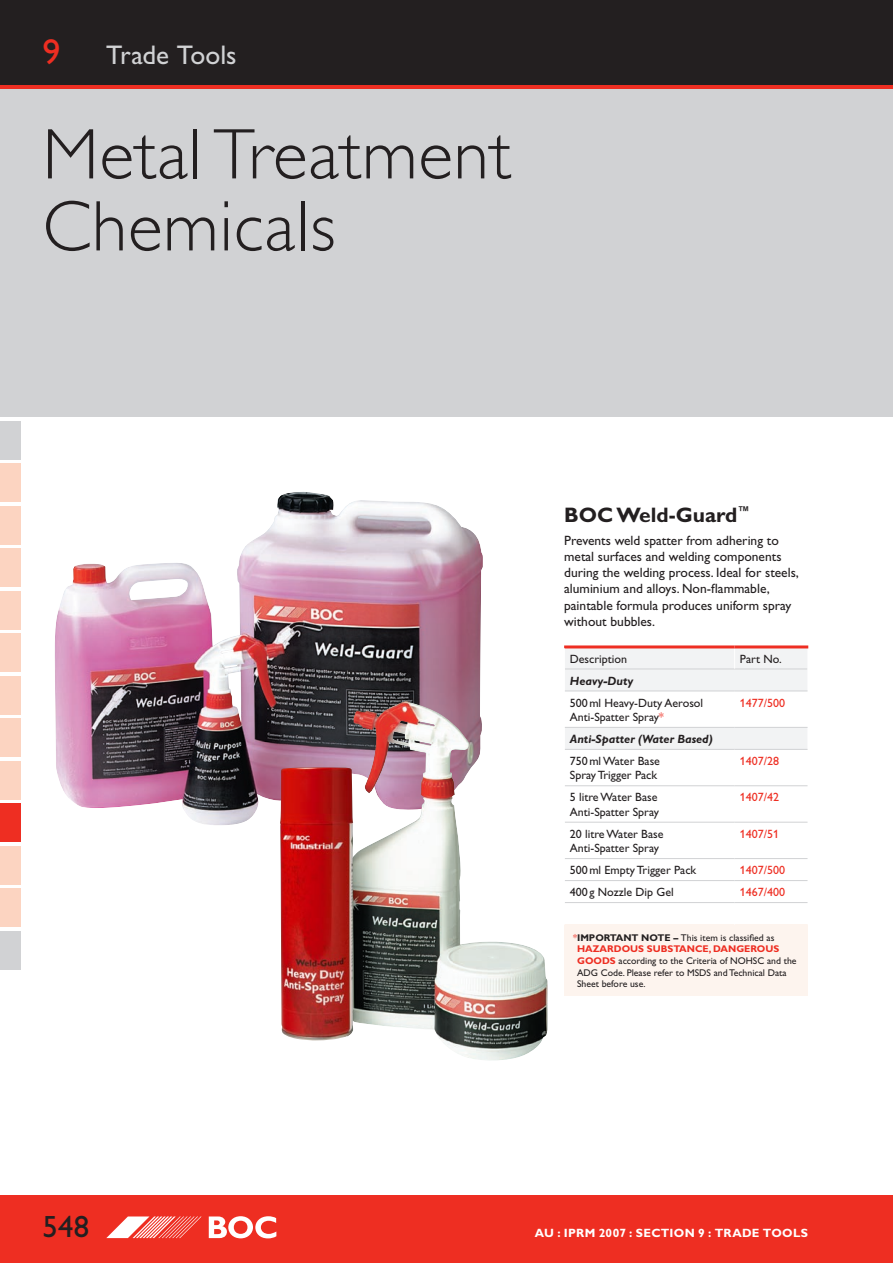
<style>
.page{position:relative;width:893px;height:1263px;background:#fff}
.page>*{position:absolute;margin:0;border:0;box-sizing:border-box;transform-origin:0 0}
.t1{font:300 72px/72px "Gill Alt One";letter-spacing:.01em;color:#231f20}
.t2{font:36px "Gill Alt One";color:#ee2e22}
.t3{font:30.75px "Gill Alt One";color:#231f20}
.t4{font:27px "Gill Alt One";color:#d1d2d4}
.t5{font:700 21px "Gill Alt One";color:#231f20}
.t6{font:13.5px/16.2px "Gill Alt One";color:#231f20}
.t7{font:12px/14.4px "Gill Alt One";color:#231f20}
.t8{font:12px "Gill Alt One";color:#ee2e22}
.t9{font:italic 700 12px "Gill Alt One";color:#231f20}
.t10{font:700 12px "Gill Alt One";letter-spacing:.02em;color:#fff}
.t11{font:9.75px/11.7px "Gill Alt One";color:#231f20}
.t12{font:700 9.75px "Gill Alt One";color:#231f20}
.t13{font:700 9.75px "Gill Alt One";color:#ee2e22}
.s1{color:#ee2e22}
.s2{font-weight:400;color:#ee2e22}
.s3{font-weight:700}
.s4{font-weight:700;color:#ee2e22}
</style>
<div class="page">
<div style="left:0;top:1195px;width:893px;height:68px;background:#ee2e22"></div>
<div style="left:0;top:0;width:893px;height:85px;background:#231f20"></div>
<hr style="left:0;top:85px;width:893px;height:4px;background:#ee2e22">
<svg style="left:106px;top:1216px;width:170px;height:22px"></svg>
<div style="left:0;top:89px;width:893px;height:328px;background:#d1d2d4"></div>
<img style="left:55px;top:492px;width:428px;height:333px">
<div style="left:564px;top:924px;width:244px;height:72px;background:#fdf4ee"></div>
<hr style="left:565px;top:749px;width:170px;height:1px;background:#d1d2d4">
<hr style="left:735px;top:749px;width:72px;height:1px;background:#d1d2d4">
<hr style="left:565px;top:785px;width:170px;height:1px;background:#d1d2d4">
<hr style="left:735px;top:785px;width:72px;height:1px;background:#d1d2d4">
<hr style="left:565px;top:822px;width:170px;height:1px;background:#d1d2d4">
<hr style="left:735px;top:822px;width:72px;height:1px;background:#d1d2d4">
<hr style="left:565px;top:858px;width:170px;height:1px;background:#d1d2d4">
<hr style="left:735px;top:858px;width:72px;height:1px;background:#d1d2d4">
<hr style="left:565px;top:880px;width:170px;height:1px;background:#d1d2d4">
<hr style="left:735px;top:880px;width:72px;height:1px;background:#d1d2d4">
<hr style="left:564px;top:645px;width:171px;height:3px;background:#ee2e22">
<hr style="left:735px;top:645px;width:73px;height:3px;background:#ee2e22">
<svg style="left:564px;top:647px;width:244px;height:102px"></svg>
<hr style="left:565px;top:902px;width:170px;height:1px;background:#d1d2d4">
<hr style="left:735px;top:902px;width:72px;height:1px;background:#d1d2d4">
<img style="left:347px;top:701px;width:201px;height:360px">
<img style="left:280px;top:767px;width:73px;height:274px">
<div style="left:0;top:421px;width:21px;height:38px;background:#d1d2d4"></div>
<div style="left:0;top:463px;width:21px;height:39px;background:#fcd4c1"></div>
<div style="left:0;top:506px;width:21px;height:38px;background:#fcd4c1"></div>
<div style="left:0;top:549px;width:21px;height:38px;background:#fcd4c1"></div>
<div style="left:0;top:591px;width:21px;height:38px;background:#fcd4c1"></div>
<div style="left:0;top:634px;width:21px;height:38px;background:#fcd4c1"></div>
<div style="left:0;top:676px;width:21px;height:38px;background:#fcd4c1"></div>
<div style="left:0;top:719px;width:21px;height:38px;background:#fcd4c1"></div>
<div style="left:0;top:761px;width:21px;height:38px;background:#fcd4c1"></div>
<div style="left:0;top:804px;width:21px;height:38px;background:#ee2e22"></div>
<div style="left:0;top:846px;width:21px;height:38px;background:#fcd4c1"></div>
<div style="left:0;top:889px;width:21px;height:38px;background:#fcd4c1"></div>
<div style="left:0;top:931px;width:21px;height:38px;background:#d1d2d4"></div>
<h2 class="t2" style="left:43px;top:31px;width:19px">9</h2>
<h3 class="t4" style="left:106px;top:39px;width:132px">Trade Tools</h3>
<h1 class="t1" style="left:43px;top:119px;width:470px">Metal Treatment<br>Chemicals</h1>
<h3 class="t3" style="left:43px;top:1209px;width:48px">548</h3>
<h3 class="t5" style="left:564px;top:503px;width:187px">BOC WELD-GUARD<sup>™</sup></h3>
<p class="t6" style="left:564px;top:532px;width:236px">Prevents weld spatter from adhering to metal surfaces and welding components during the welding process. Ideal for steels, aluminium and alloys. Non-flammable, paintable formula produces uniform spray without bubbles.</p>
<p class="t7" style="left:570px;top:651px;width:59px">Description</p>
<p class="t7" style="left:740px;top:651px;width:43px">Part No.</p>
<p class="t9" style="left:570px;top:674px;width:65px">Heavy-Duty</p>
<p class="t7" style="left:570px;top:695px;width:135px">500ml Heavy-Duty Aerosol<br>Anti-Spatter Spray<span class="s1">*</span></p>
<p class="t8" style="left:740px;top:696px;width:47px">1477/500</p>
<p class="t9" style="left:570px;top:732px;width:145px">Anti-Spatter (Water Based)</p>
<p class="t7" style="left:570px;top:754px;width:92px">750ml Water Base<br>Spray Trigger Pack</p>
<p class="t8" style="left:740px;top:754px;width:41px">1407/28</p>
<p class="t7" style="left:570px;top:790px;width:91px">5 litre Water Base<br>Anti-Spatter Spray</p>
<p class="t8" style="left:740px;top:790px;width:41px">1407/42</p>
<p class="t7" style="left:570px;top:826px;width:95px">20 litre Water Base<br>Anti-Spatter Spray</p>
<p class="t8" style="left:740px;top:827px;width:41px">1407/51</p>
<p class="t7" style="left:570px;top:863px;width:128px">500ml Empty Trigger Pack</p>
<p class="t8" style="left:740px;top:863px;width:47px">1407/500</p>
<p class="t7" style="left:570px;top:885px;width:105px">400g Nozzle Dip Gel</p>
<p class="t8" style="left:740px;top:885px;width:47px">1467/400</p>
<p class="t12" style="left:573px;top:931px;width:77px"><span class="s2">*</span>IMPORTANT NOTE</p>
<p class="t11" style="left:577px;top:931px;width:199px;text-indent:96px"><span class="s3">–</span> This item is classified as<br><span class="s4">HAZARDO US SUBSTANCE</span></p>
<p class="t13" style="left:709px;top:943px;width:72px">, DANGEROUS</p>
<p class="t11" style="left:577px;top:955px;width:221px;text-indent:33px"><span class="s4">S</span> according to the Criteria of NOHSC and the<br>ADG Code. Please refer to MSDS and Technical Data<br>Sheet before use.</p>
<p class="t13" style="left:577px;top:955px;width:17px">GOOD</p>
<p class="t10" style="left:535px;top:1226px;width:272px">AU : IPRM 2007 : SECTI ON 9 : TRADE TOOLS</p>
</div>
